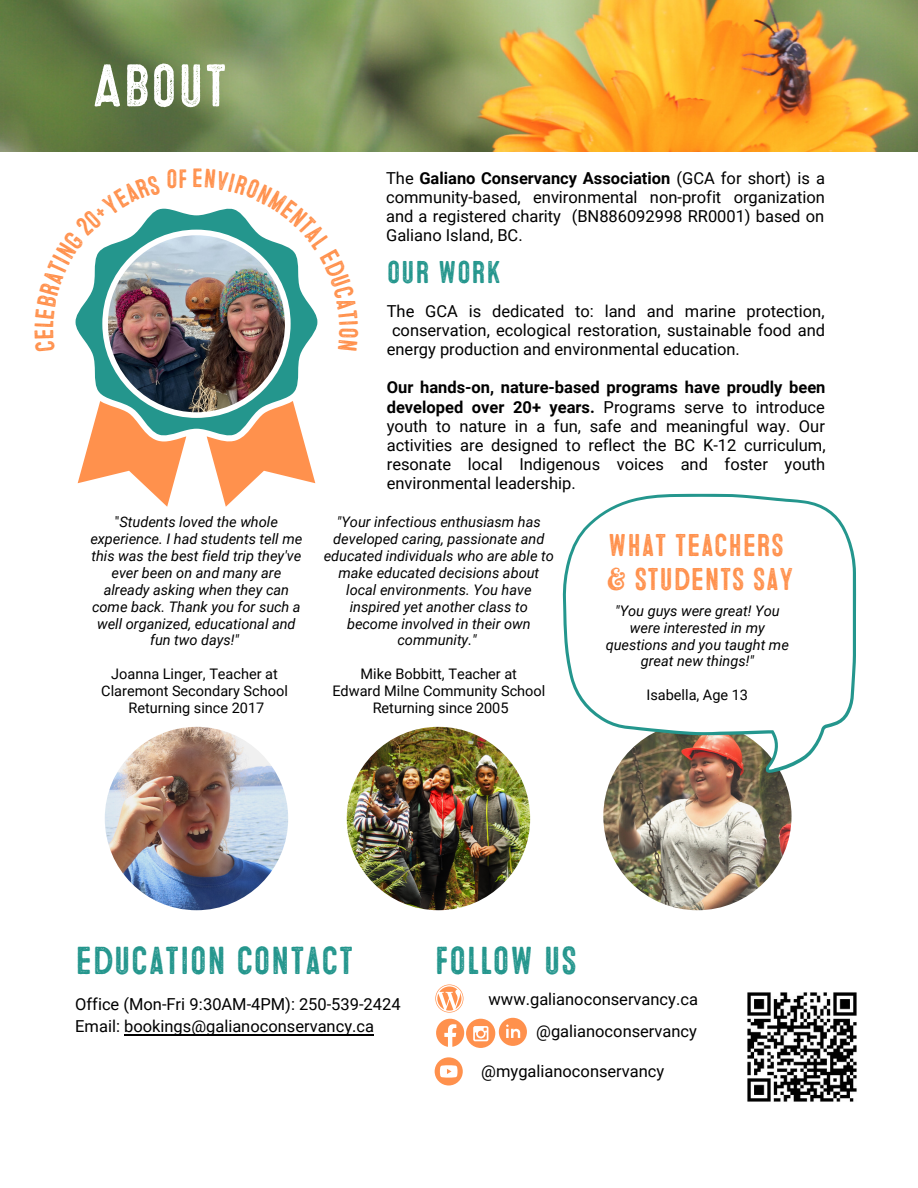
<style>
.page{position:relative;width:918px;height:1188px;background:#fff}
.page>*{position:absolute;margin:0;border:0;box-sizing:border-box;transform-origin:0 0}
.t1{font:60px "Microbrew Three";color:#fff}
.t2{font:39px "Microbrew Three";color:#24968d}
.t3{font:31.5px/33.8px "Microbrew Three";color:#ff914d}
.t4{font:31.5px "Microbrew Three";color:#24968d}
.t5{font:26.55px "Microbrew Three";color:#ff914d}
.t6{font:16.5px/19px "Roboto";color:#000;text-align:justify}
.t7{font:italic 14.55px/16.8px "Roboto";color:#000;text-align:center}
.t8{font:14.55px/16.8px "Roboto";color:#000;text-align:center}
.s1{font-style:normal}
.s2{font-weight:700}
.s3{font-family:"Arial"}
</style>
<div class="page">
<img style="left:105px;top:727px;width:183px;height:183px;border-radius:50%">
<img style="left:347px;top:727px;width:183px;height:183px;border-radius:50%">
<img style="left:603px;top:722px;width:189px;height:188px;border-radius:50%">
<svg style="left:563px;top:494px;width:293px;height:279px"></svg>
<img style="left:0;top:0;width:918px;height:152px">
<svg style="left:436px;top:1019px;width:28px;height:28px"></svg>
<svg style="left:435px;top:1057px;width:28px;height:29px"></svg>
<svg style="left:499px;top:1018px;width:28px;height:28px"></svg>
<div style="left:466px;top:1019px;width:29px;height:29px;background:#ff914d;border-radius:50%"></div>
<svg style="left:473px;top:1026px;width:15px;height:15px"></svg>
<svg style="left:435px;top:984px;width:28px;height:29px"></svg>
<img style="left:747px;top:992px;width:110px;height:110px">
<hr style="left:124px;top:1034px;width:250px;height:1px;background:#000">
<img style="left:75px;top:208px;width:243px;height:299px">
<h1 class="t1" style="left:92px;top:51px;width:137px">ABOUT</h1>
<h3 class="t5" style="left:166px;top:164px;width:39px">OFE</h3>
<p class="t7" style="left:90px;top:514px;width:213px"><span class="s1">"</span>Students loved the whole experience. I had students tell me this was the best field trip they've ever been on and many are already asking when they can come back. Thank you for such a well organized, educational and fun two days!"</p>
<p class="t8" style="left:101px;top:666px;width:188px">Joanna Linger, Teacher at<br>Claremont Secondary School<br>Returning since 2017</p>
<p class="t6" style="left:386px;top:169px;width:440px">The <span class="s2">Galiano Conservancy Association</span> (GCA for short) is a community-based, environmental non-profit organization and a registered charity (BN886092998 RR0001) based on Galiano Island, BC.</p>
<h3 class="t4" style="left:387px;top:254px;width:116px">OUR WORK</h3>
<p class="t6" style="left:387px;top:302px;width:439px">The GCA is dedicated to: land and marine protection,</p>
<p class="t6" style="left:392px;top:321px;width:435px">conservation, ecological restoration, sustainable food and</p>
<p class="t6" style="left:387px;top:340px;width:355px">energy production and environmental education.</p>
<p class="t6" style="left:387px;top:378px;width:440px"><span class="s2">Our hands-on, nature-based programs have proudly been developed over 20+ years.</span> Programs serve to introduce youth to nature in a fun, safe and meaningful way. Our activities are designed to reflect the BC K-12 curriculum, resonate local Indigenous voices and foster youth environmental leadership.</p>
<p class="t7" style="left:324px;top:514px;width:232px">"Your infectious enthusiasm has developed caring, passionate and educated individuals who are able to make educated decisions about local environments. You have inspired yet another class to become involved in their own community."</p>
<p class="t8" style="left:332px;top:666px;width:215px">Mike Bobbitt, Teacher at<br>Edward Milne Community School<br>Returning since 2005</p>
<h3 class="t3" style="left:606px;top:529px;width:189px">WHAT TEACHERS &amp; STUDENTS SAY</h3>
<p class="t7" style="left:606px;top:602px;width:185px">"You guys were great! You were interested in my questions and you taught me great new things!"</p>
<p class="t8" style="left:647px;top:687px;width:103px">Isabella, Age 13</p>
<h2 class="t2" style="left:75px;top:937px;width:280px">EDUCATION CONTACT</h2>
<p class="t6" style="left:75px;top:993px;width:327px;line-height:22.5px">Office (Mon-Fri 9<span class="s3">:30</span>AM-4PM): 250-539-2424<br>Email: bookings@galianoconservancy.ca</p>
<p class="t6" style="left:489px;top:983px;width:211px;line-height:32.2px;text-align:right">www.galianoconservancy.ca @galianoconservancy</p>
<p class="t6" style="left:481px;top:1061px;width:185px">@mygalianoconservancy</p>
<h2 class="t2" style="left:435px;top:937px;width:144px">FOLLOW US</h2>
</div>
